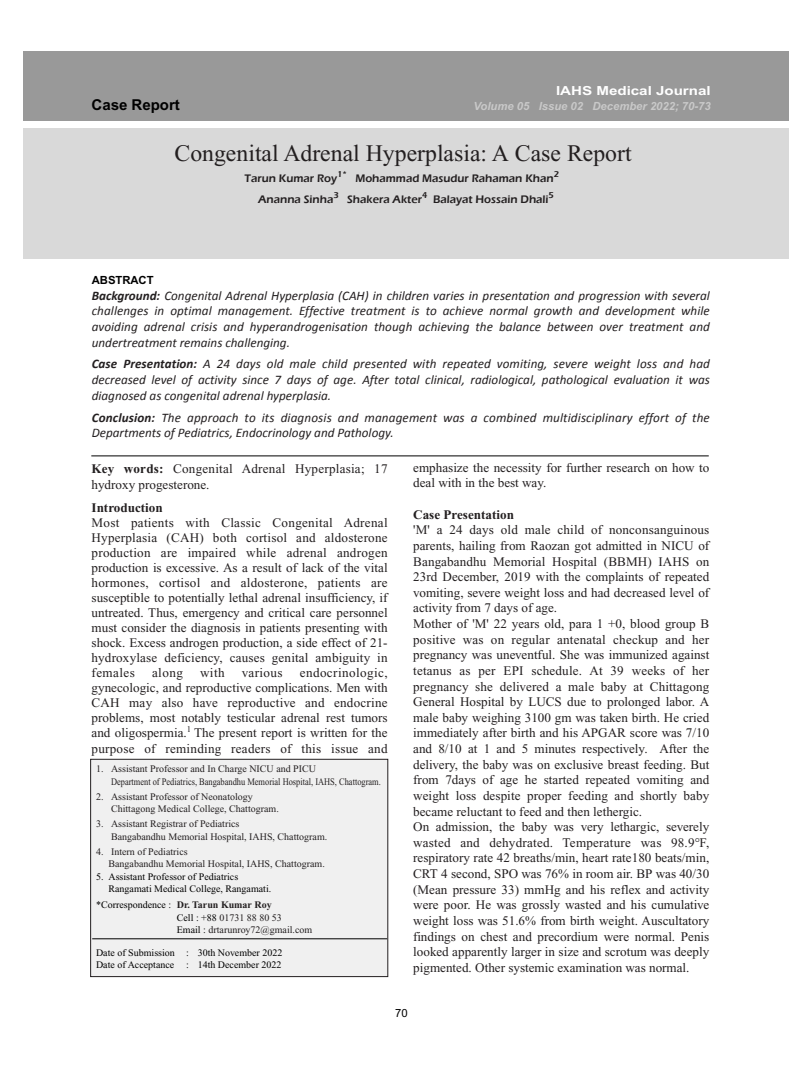
<style>
.page{position:relative;width:810px;height:1080px;background:#fff}
.page>*{position:absolute;margin:0;border:0;box-sizing:border-box;transform-origin:0 0}
.t1{font:23.75px "Times New Roman";color:#231f20}
.t2{font:700 15px "Arial";color:#000}
.t3{font:13.12px/15.6px "Times New Roman";color:#231f20;text-align:justify}
.t4{font:italic 13.12px/15.6px "Calibri";color:#231f20;text-align:justify}
.t5{font:13.12px/15.6px "Times New Roman";letter-spacing:.02em;color:#231f20}
.t6{font:700 13.12px "Times New Roman";color:#231f20}
.t7{font:13.12px "Times New Roman";letter-spacing:.03em;color:#231f20}
.t8{font:700 12.5px "Arial";color:#fff;scale:1.21 1}
.t9{font:600 11.25px/21.2px "Eras ITC";color:#231f20}
.t10{font:italic 700 11.25px "Arial";color:#c9c9c9}
.t11{font:700 11.25px "Arial";color:#000}
.t12{font:11.25px "Arial";color:#000}
.t13{font:10px/12.5px "Times New Roman";color:#231f20}
.t14{font:10px/12.5px "Times New Roman";color:#000}
.s1{font-weight:700}
.s2{color:#000}
</style>
<div class="page">
<div style="left:90px;top:759px;width:298px;height:218px;background:#f0f0f0;border:1px solid #231f20"></div>
<div style="left:24px;top:128px;width:765px;height:131px;background:#d9d9d9"></div>
<div style="left:24px;top:52px;width:765px;height:69px;background:#999"></div>
<hr style="left:91px;top:456px;width:618px;height:1px;background:#000">
<hr style="left:92px;top:939px;width:295px;height:1px;background:#000">
<p class="t8" style="left:556px;top:83px;width:129px">IAHS Medical Journal</p>
<p class="t2" style="left:92px;top:96px;width:90px">Case Report</p>
<p class="t10" style="left:474px;top:100px;width:239px">Volume 05 Issue 02 December 2022; 70-73</p>
<h1 class="t1" style="left:175px;top:140px;width:459px">Congenital Adrenal Hyperplasia: A Case Report</h1>
<p class="t9" style="left:258px;top:168px;width:302px;text-indent:-14px">Tarun Kumar Roy<sup>1*</sup> Mohammad Masudur Rahaman Khan<sup>2<br></sup>Ananna Sinha<sup>3</sup> Shakera Akter<sup>4</sup> Balayat Hossain Dhali<sup>5</sup></p>
<p class="t11" style="left:92px;top:273px;width:63px">ABSTRACT</p>
<p class="t4" style="left:92px;top:287px;width:620px"><span class="s1">Background:</span> Congenital Adrenal Hyperplasia (CAH) in children varies in presentation and progression with several challenges in optimal management. Effective treatment is to achieve normal growth and development while avoiding adrenal crisis and hyperandrogenisation though achieving the balance between over treatment and undertreatment remains challenging.</p>
<p class="t4" style="left:92px;top:356px;width:620px"><span class="s1">Case Presentation:</span> A 24 days old male child presented with repeated vomiting, severe weight loss and had decreased level of activity since 7 days of age. After total clinical, radiological, pathological evaluation it was diagnosed as congenital adrenal hyperplasia.</p>
<p class="t4" style="left:92px;top:409px;width:620px"><span class="s1">Conclusion:</span> The approach to its diagnosis and management was a combined multidisciplinary effort of the<br>Departments of Pediatrics, Endocrinology and Pathology.</p>
<p class="t5" style="left:92px;top:461px;width:298px"><span class="s1">Key words:</span> Congenital Adrenal Hyperplasia; 17 hydroxy progesterone.</p>
<p class="t6" style="left:92px;top:500px;width:73px">Introduction</p>
<p class="t3" style="left:92px;top:516px;width:298px;line-height:15px">Most patients with Classic Congenital Adrenal Hyperplasia (CAH) both cortisol and aldosterone production are impaired while adrenal androgen production is excessive. As a result of lack of the vital hormones, cortisol and aldosterone, patients are susceptible to potentially lethal adrenal insufficiency, if untreated. Thus, emergency and critical care personnel must consider the diagnosis in patients presenting with shock. Excess androgen production, a side effect of 21- hydroxylase deficiency, causes genital ambiguity in females</p>
<p class="t3" style="left:92px;top:666px;width:298px;line-height:15.1px;text-indent:208px">endocrinologic, gynecologic, and reproductive complications. Men with CAH may also have reproductive and endocrine problems, most notably testicular adrenal rest tumors and oligospermia.<sup>1</sup> The present report is written for the purpose of reminding readers of this issue and</p>
<p class="t3" style="left:152px;top:666px;width:32px">along</p>
<p class="t3" style="left:200px;top:666px;width:26px">with</p>
<p class="t7" style="left:242px;top:666px;width:42px">various</p>
<p class="t13" style="left:111px;top:763px;width:271px;text-indent:-15px">1. Assistant Professor and In Charge NICU and PICU<br>Department of Pediatrics, Bangabandhu Memorial Hospital, IAHS, Chattogram.</p>
<p class="t13" style="left:111px;top:790px;width:169px;text-indent:-15px">2. Assistant Professor of Neonatology<br>Chittagong Medical College, Chattogram.</p>
<p class="t13" style="left:111px;top:818px;width:218px;text-indent:-15px">3. Assistant Registrar of Pediatrics<br>Bangabandhu Memorial Hospital, IAHS, Chattogram.</p>
<p class="t13" style="left:109px;top:845px;width:218px;text-indent:-12px">4. Intern of Pediatrics<br>Bangabandhu Memorial Hospital, IAHS, Chattogram.</p>
<p class="t14" style="left:109px;top:870px;width:164px;text-indent:-12px">5. Assistant Professor of Pediatrics<br>Rangamati Medical College, Rangamati.</p>
<p class="t13" style="left:177px;top:899px;width:137px;text-indent:-81px"><span class="s2">*Correspondence :</span> <span class="s1">Dr. Tarun Kumar Roy<br></span><span class="s2">Cell : +88</span> 01731 88 80 53<br><span class="s2">Email :</span> drtarunroy72@gmail.com</p>
<p class="t14" style="left:96px;top:946px;width:188px">Date of Submission : 30th November 2022<br>Date of Acceptance : 14th December 2022</p>
<p class="t3" style="left:413px;top:460px;width:298px">emphasize the necessity for further research on how to deal with in the best way.</p>
<p class="t6" style="left:413px;top:507px;width:102px">Case Presentation</p>
<p class="t3" style="left:413px;top:522px;width:298px;text-align:left">'M' a 24 days old male child of nonconsanguinous parents, hailing from Raozan got admitted in NICU of Bangabandhu Memorial Hospital (BBMH) IAHS on 23rd December, 2019 with the complaints of repeated vomiting, severe weight loss and had decreased level of activity from 7 days of age.<br>Mother of 'M' 22 years old, para 1 +0, blood group B positive was on regular antenatal checkup and her pregnancy was uneventful. She was immunized against tetanus as per EPI schedule. At 39 weeks of her pregnancy she delivered a male baby at Chittagong General Hospital by LUCS due to prolonged labor. A male baby weighing 3100 gm was taken birth. He cried immediately after birth and his APGAR score was 7/10 and 8/10 at 1 and 5 minutes respectively. After the delivery, the baby was on exclusive breast feeding. But from 7days of age he started repeated vomiting and weight loss despite proper feeding and shortly baby became reluctant to feed and then lethergic.<br>On admission, the baby was very lethargic, severely wasted and dehydrated. Temperature was 98.9°F, respiratory rate 42 breaths/min, heart rate180 beats/min, CRT 4 second, SPO was 76% in room air. BP was 40/30 (Mean pressure 33) mmHg and his reflex and activity were poor. He was grossly wasted and his cumulative weight loss was 51.6% from birth weight. Auscultatory findings on chest and precordium were normal. Penis looked apparently larger in size and scrotum was deeply pigmented. Other systemic examination was normal.</p>
<p class="t12" style="left:395px;top:1007px;width:14px">70</p>
</div>
